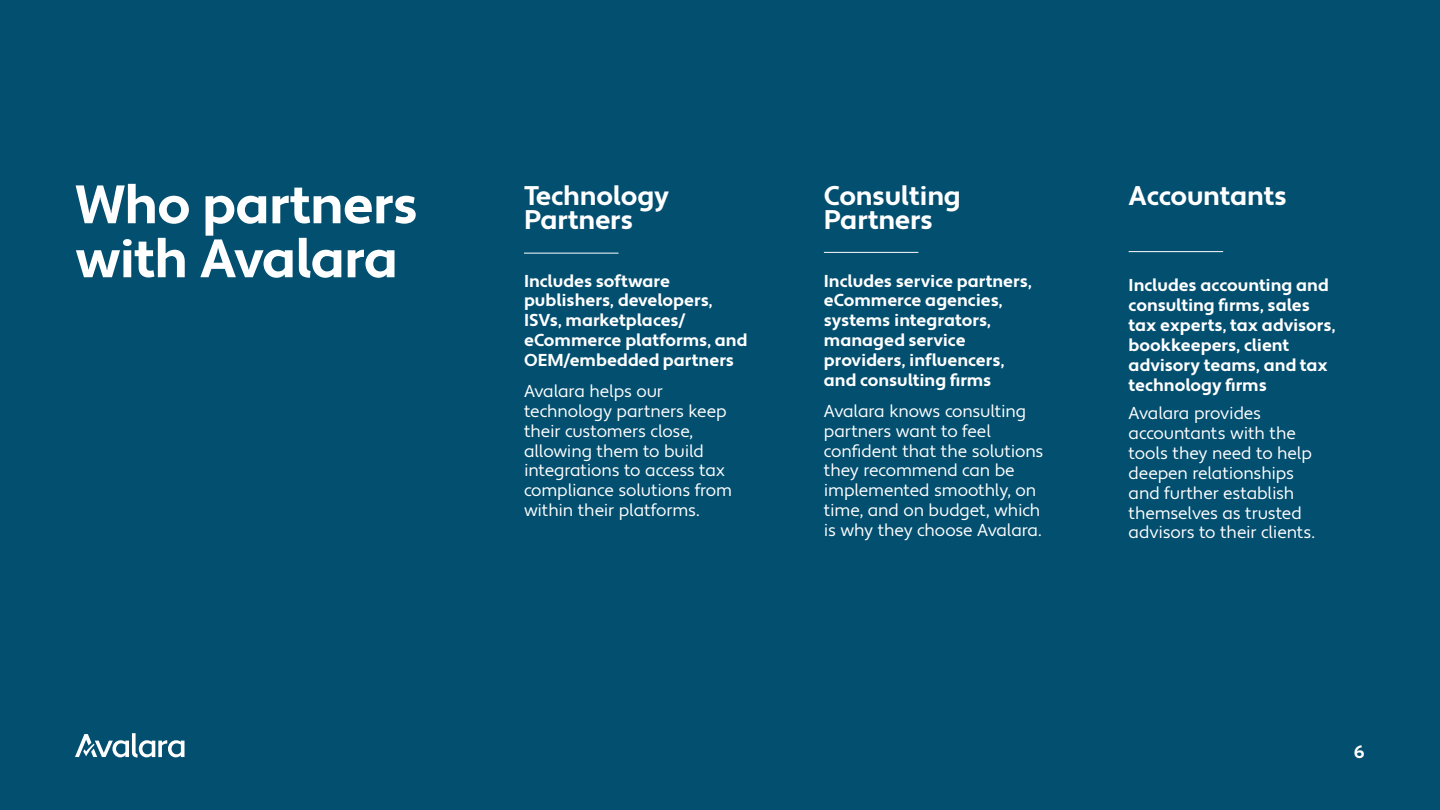
<style>
.page{position:relative;width:1440px;height:810px;background:#034f70}
.page>*{position:absolute;margin:0;border:0;box-sizing:border-box;transform-origin:0 0}
.t1{font:700 54px/54px "Apertura";letter-spacing:-.02em;color:#fff}
.t2{font:700 27px/24px "Apertura";letter-spacing:-.01em;color:#fff}
.t3{font:700 18px "Apertura";color:#fff}
.t4{font:17.25px/19.8px "Apertura";letter-spacing:-.01em;color:#fff}
.t5{font:700 17.25px/19.8px "Apertura";color:#fff}
</style>
<div class="page">
<svg style="left:75px;top:733px;width:110px;height:24px"></svg>
<hr style="left:524px;top:253px;width:95px;height:1px;background:#fff">
<hr style="left:824px;top:252px;width:94px;height:1px;background:#fff">
<hr style="left:1129px;top:251px;width:94px;height:1px;background:#fff">
<h1 class="t1" style="left:75px;top:179px;width:345px">Who partners with Avalara</h1>
<h2 class="t2" style="left:524px;top:185px;width:147px">Technology<br>Partners</h2>
<p class="t5" style="left:524px;top:271px;width:225px">Includes software publishers, developers,<br>ISVs, marketplaces/ eCommerce platforms, and<br>OEM/embedded partners</p>
<p class="t4" style="left:524px;top:382px;width:210px">Avalara helps our technology partners keep their customers close, allowing them to build integrations to access tax compliance solutions from within their platforms.</p>
<h2 class="t2" style="left:824px;top:185px;width:139px">Consulting<br>Partners</h2>
<p class="t5" style="left:824px;top:271px;width:209px">Includes service partners, eCommerce agencies, systems integrators, managed service providers, influencers, and consulting firms</p>
<p class="t4" style="left:824px;top:402px;width:221px">Avalara knows consulting partners want to feel confident that the solutions they recommend can be implemented smoothly, on time, and on budget, which is why they choose Avalara.</p>
<h2 class="t2" style="left:1129px;top:185px;width:160px">Accountants</h2>
<p class="t5" style="left:1129px;top:276px;width:208px">Includes accounting and consulting firms, sales tax experts, tax advisors, bookkeepers, client advisory teams, and tax technology firms</p>
<p class="t4" style="left:1129px;top:404px;width:188px">Avalara provides accountants with the tools they need to help deepen relationships and further establish themselves as trusted advisors to their clients.</p>
<p class="t3" style="left:1354px;top:740px;width:13px">6</p>
</div>
